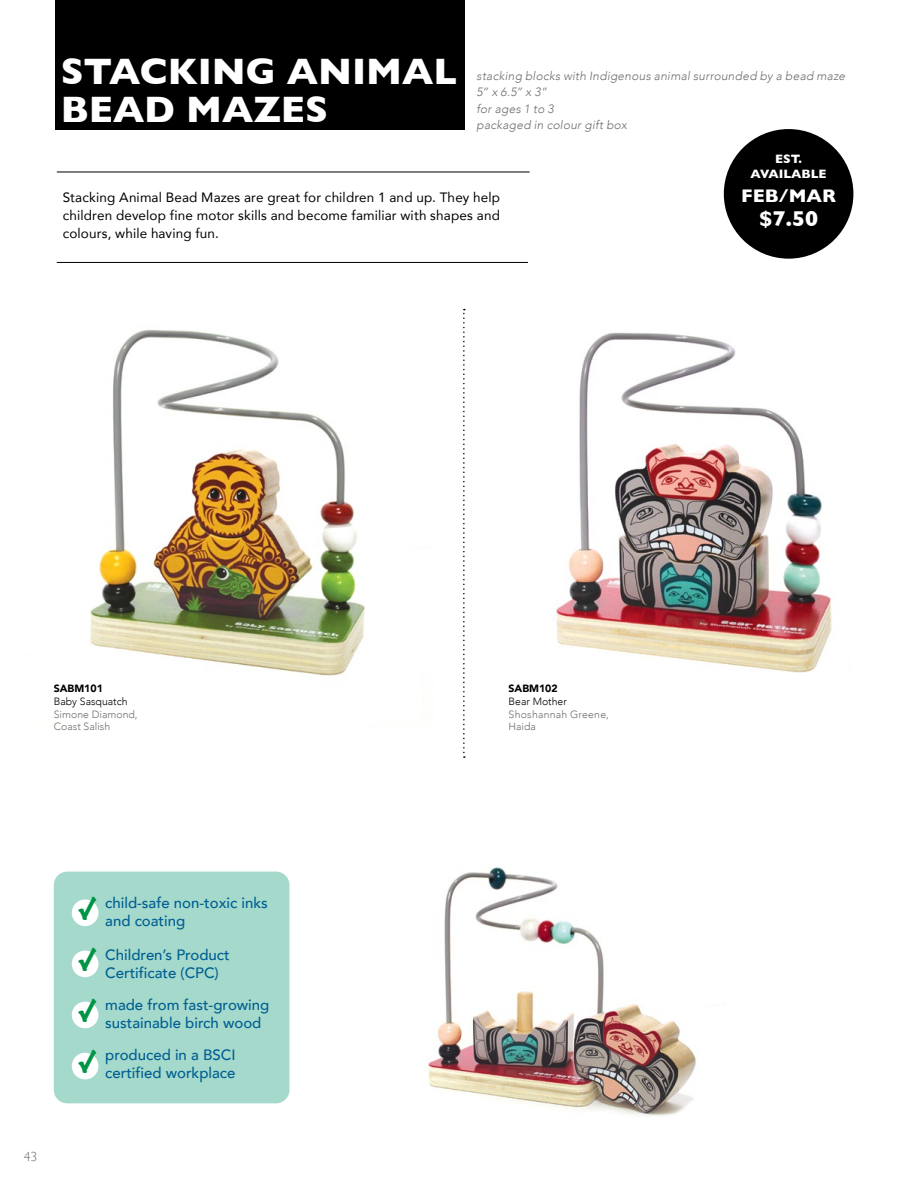
<style>
.page{position:relative;width:918px;height:1188px;background:#fff}
.page>*{position:absolute;margin:0;border:0;box-sizing:border-box;transform-origin:0 0}
.t1{font:700 37.5px/37.5px "Gill Sans";color:#fff}
.t2{font:expanded 31.65px "Marker Felt";color:#009444}
.t3{font:700 21.9px "Gill Sans";color:#fff}
.t4{font:700 18.6px "Gill Sans";color:#fff}
.t5{font:500 15px/18px "Avenir";color:#005e91}
.t6{font:13.5px/18px "Avenir";letter-spacing:.01em;color:#000;text-align:justify}
.t7{font:300 13.5px "Gill Sans";color:#6d6e71}
.t8{font:700 12.45px/15px "Gill Sans";color:#fff;text-align:center}
.t9{font:italic 300 12px/16.5px "Avenir";letter-spacing:.02em;color:#6d6e71}
.t10{font:300 10.5px/12.6px "Avenir";color:#6d6e71}
.t11{font:300 10.5px "Avenir";color:#000}
.t12{font:300 10.5px/12.6px "Avenir";letter-spacing:.025em;color:#6d6e71}
.t13{font:900 10.5px "Avenir";color:#000}
</style>
<div class="page">
<div style="left:55px;top:0;width:410px;height:129px;background:#000"></div>
<img style="left:90px;top:329px;width:275px;height:347px">
<img style="left:556px;top:332px;width:276px;height:341px">
<img style="left:428px;top:867px;width:268px;height:249px">
<hr style="left:57px;top:172px;width:473px;height:1px;background:#000">
<hr style="left:57px;top:262px;width:471px;height:1px;background:#000">
<svg style="left:463px;top:309px;width:2px;height:449px"></svg>
<div style="left:54px;top:872px;width:235px;height:231px;background:#a4d9cc;border-radius:14px"></div>
<div style="left:72px;top:899px;width:26px;height:27px;background:#fff;border-radius:50%"></div>
<div style="left:72px;top:1002px;width:26px;height:26px;background:#fff;border-radius:50%"></div>
<div style="left:72px;top:1053px;width:26px;height:26px;background:#fff;border-radius:50%"></div>
<div style="left:72px;top:951px;width:26px;height:26px;background:#fff;border-radius:50%"></div>
<div style="left:724px;top:129px;width:129px;height:130px;background:#000;border-radius:50%"></div>
<h1 class="t1" style="left:61px;top:52px;width:398px">STACKING ANIMAL<br>BEAD MAZES</h1>
<p class="t9" style="left:477px;top:67px;width:370px">stacking blocks with Indigenous animal surrounded by a bead maze<br>5” x 6.5” x 3”<br>for ages 1 to 3<br>packaged in colour gift box</p>
<p class="t6" style="left:63px;top:188px;width:439px">Stacking Animal Bead Mazes are great for children 1 and up. They help children develop fine motor skills and become familiar with shapes and colours, while having fun.</p>
<p class="t8" style="left:751px;top:152px;width:78px">EST.<br>AVAILABLE</p>
<p class="t4" style="left:741px;top:181px;width:96px">FEB/MAR</p>
<h3 class="t3" style="left:759px;top:202px;width:60px">$7.50</h3>
<p class="t13" style="left:54px;top:680px;width:51px">SABM101</p>
<p class="t11" style="left:54px;top:695px;width:75px">Baby Sasquatch</p>
<p class="t10" style="left:54px;top:708px;width:85px">Simone Diamond,<br>Coast Salish</p>
<p class="t7" style="left:24px;top:1146px;width:15px">43</p>
<p class="t5" style="left:78px;top:892px;width:191px;text-indent:27px">child-safe non-toxic inks <sup>√</sup> and coating</p>
<p class="t5" style="left:78px;top:945px;width:153px;text-indent:27px">Children’s Product <sup>√</sup> Certificate (CPC)</p>
<p class="t5" style="left:78px;top:995px;width:192px;text-indent:27px">made from fast-growing <sup>√</sup> sustainable birch wood</p>
<h2 class="t2" style="left:78px;top:1036px;width:20px">√</h2>
<p class="t5" style="left:105px;top:1045px;width:132px">produced in a BSCI certified workplace</p>
<p class="t13" style="left:509px;top:680px;width:51px">SABM102</p>
<p class="t11" style="left:509px;top:695px;width:60px">Bear Mother</p>
<p class="t12" style="left:509px;top:708px;width:102px">Shoshannah Greene,<br>Haida</p>
</div>
